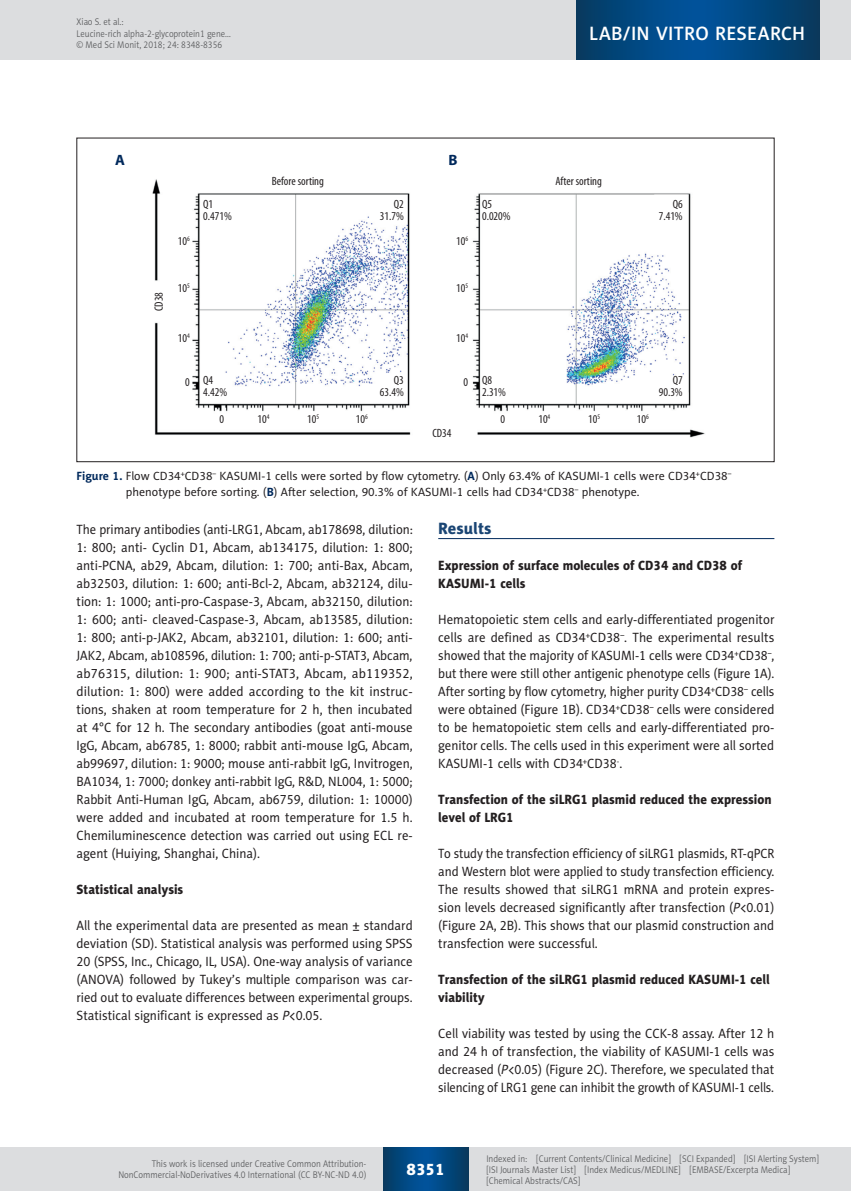
<style>
.page{position:relative;width:851px;height:1191px;background:#fff}
.page>*{position:absolute;margin:0;border:0;box-sizing:border-box;transform-origin:0 0}
.t1{font:19.5px "Naomi Sans EFN Medium";letter-spacing:.01em;color:#fff}
.MSM_Headline_1{font:16.5px "Naomi Sans EFN Heavy";color:#1a4574}
.t2{font:16.5px "Naomi Sans EFN Heavy";color:#fff}
.t3{font:700 15px "Myriad Pro";color:#00295c}
.MSM_Body{font:13.5px/18px "Naomi Sans EFN";color:#231f20;text-align:justify;scale:.95 1}
.MSM_Body-2{font:13.5px/18px "Naomi Sans EFN";color:#231f20;text-align:justify;scale:.94 1}
.MSM_Body-3{font:13.5px/18px "Naomi Sans EFN";color:#231f20;text-align:justify;scale:.93 1}
.MSM_Headline_2{font:13.5px/18px "Naomi Sans EFN Heavy";color:#231f20;scale:.95 1}
.MSM_Rycina_tytul{font:12px/15.8px "Naomi Sans EFN";color:#231f20}
.t4{font:condensed 12px/12px "Myriad Pro";color:#231f20}
.t5{font:9.75px/11.2px "Naomi Sans EFN Light";color:#57585a;scale:.9 1}
.s1{font-weight:700;color:#00295c}
.s2{font-style:italic}
</style>
<div class="page">
<hr style="left:438px;top:538px;width:336px;height:1px;background:#00295c">
<img style="left:152px;top:179px;width:553px;height:259px">
<div style="left:0;top:1148px;width:850px;height:43px;background:#dcdddf"></div>
<svg style="left:383px;top:1147px;width:85px;height:43px;background:#02477e"></svg>
<div style="left:0;top:0;width:850px;height:60px;background:#dcdddf"></div>
<svg style="left:576px;top:0;width:243px;height:60px;background:#02477e"></svg>
<p class="t5" style="left:77px;top:16px;width:173px">Xiao S. et al.:<br>Leucine-rich alpha-2-glycoprotein1 gene… © Med Sci Monit, 2018; 24: 8348-8356</p>
<h1 class="t1" style="left:589px;top:22px;width:217px">LAB/IN VITRO RESEARCH</h1>
<p class="t3" style="left:115px;top:151px;width:11px">A</p>
<p class="t3" style="left:448px;top:151px;width:11px">B</p>
<p class="t4" style="left:153px;top:311px;width:21px;rotate:-90deg">CD38</p>
<p class="t4" style="left:178px;top:235px;width:13px">10<sup>6</sup></p>
<p class="t4" style="left:178px;top:282px;width:13px">10<sup>5</sup></p>
<p class="t4" style="left:203px;top:199px;width:30px">Q1<br>0.471%</p>
<p class="t4" style="left:178px;top:333px;width:13px">10<sup>4</sup></p>
<p class="t4" style="left:185px;top:376px;width:6px">0</p>
<p class="t4" style="left:203px;top:374px;width:25px">Q4<br>4.42%</p>
<p class="t4" style="left:272px;top:175px;width:54px">Before sorting</p>
<p class="t4" style="left:380px;top:199px;width:25px;text-align:right">Q2<br>31.7%</p>
<p class="t4" style="left:380px;top:374px;width:25px;text-align:right">Q3<br>63.4%</p>
<p class="t4" style="left:456px;top:235px;width:13px">10<sup>6</sup></p>
<p class="t4" style="left:456px;top:282px;width:13px">10<sup>5</sup></p>
<p class="t4" style="left:456px;top:333px;width:13px">10<sup>4</sup></p>
<p class="t4" style="left:463px;top:376px;width:6px">0</p>
<p class="t4" style="left:482px;top:199px;width:30px">Q5<br>0.020%</p>
<p class="t4" style="left:482px;top:374px;width:25px">Q8<br>2.31%</p>
<p class="t4" style="left:555px;top:175px;width:48px">After sorting</p>
<p class="t4" style="left:219px;top:413px;width:6px">0</p>
<p class="t4" style="left:257px;top:413px;width:13px">10<sup>4</sup></p>
<p class="t4" style="left:307px;top:413px;width:13px">10<sup>5</sup></p>
<p class="t4" style="left:356px;top:413px;width:13px">10<sup>6</sup></p>
<p class="t4" style="left:500px;top:413px;width:6px">0</p>
<p class="t4" style="left:538px;top:413px;width:13px">10<sup>4</sup></p>
<p class="t4" style="left:588px;top:413px;width:13px">10<sup>5</sup></p>
<p class="t4" style="left:636px;top:413px;width:13px">10<sup>6</sup></p>
<p class="t4" style="left:432px;top:427px;width:21px">CD34</p>
<p class="t4" style="left:658px;top:199px;width:25px;text-align:right">Q6<br>7.41%</p>
<p class="t4" style="left:658px;top:374px;width:25px;text-align:right">Q7<br>90.3%</p>
<p class="MSM_Rycina_tytul" style="left:126px;top:468px;width:607px;text-indent:-49px"><span class="s1">Figure 1.</span> Flow CD34<sup>+</sup>CD38<sup>–</sup> KASUMI-1 cells were sorted by flow cytometry. (<span class="s1">A</span>) Only 63.4% of KASUMI-1 cells were CD34<sup>+</sup>CD38<sup>– </sup>phenotype before sorting. (<span class="s1">B</span>) After selection, 90.3% of KASUMI-1 cells had CD34<sup>+</sup>CD38<sup>–</sup> phenotype.</p>
<p class="MSM_Body-2" style="left:77px;top:520px;width:359px">The primary antibodies (anti-LRG1, Abcam, ab178698, dilution:<br>1: 800; anti- Cyclin D1, Abcam, ab134175, dilution: 1: 800; anti-PCNA, ab29, Abcam, dilution: 1: 700; anti-Bax, Abcam, ab32503, dilution: 1: 600; anti-Bcl-2, Abcam, ab32124, dilu&shy;tion: 1: 1000; anti-pro-Caspase-3, Abcam, ab32150, dilution:<br>1: 600; anti- cleaved-Caspase-3, Abcam, ab13585, dilution:<br>1: 800; anti-p-JAK2, Abcam, ab32101, dilution: 1: 600; anti-JAK2, Abcam, ab108596, dilution: 1: 700; anti-p-STAT3, Abcam, ab76315, dilution: 1: 900; anti-STAT3, Abcam, ab119352, dilution: 1: 800) were added according to the kit instruc&shy;tions, shaken at room temperature for 2 h, then incubated at 4°C for 12 h. The secondary antibodies (goat anti-mouse IgG, Abcam, ab6785, 1: 8000; rabbit anti-mouse IgG, Abcam, ab99697, dilution: 1: 9000; mouse anti-rabbit IgG, Invitrogen, BA1034, 1: 7000; donkey anti-rabbit IgG, R&amp;D, NL004, 1: 5000; Rabbit Anti-Human IgG, Abcam, ab6759, dilution: 1: 10000) were added and incubated at room temperature for 1.5 h.<br>Chemiluminescence detection was carried out using ECL re&shy;agent (Huiying, Shanghai, China).</p>
<p class="MSM_Headline_2" style="left:77px;top:880px;width:114px">Statistical analysis</p>
<p class="MSM_Body" style="left:77px;top:916px;width:355px">All the experimental data are presented as mean ± standard deviation (SD). Statistical analysis was performed using SPSS 20 (SPSS, Inc., Chicago, IL, USA). One-way analysis of variance (ANOVA) followed by Tukey’s multiple comparison was car&shy;ried out to evaluate differences between experimental groups.<br>Statistical significant is expressed as <span class="s2">P</span>&lt;0.05.</p>
<p class="MSM_Headline_1" style="left:438px;top:518px;width:55px">Results</p>
<p class="MSM_Headline_2" style="left:438px;top:556px;width:321px">Expression of surface molecules of CD34 and CD38 of<br>KASUMI-1 cells</p>
<p class="MSM_Body" style="left:438px;top:610px;width:355px">Hematopoietic stem cells and early-differentiated progenitor cells are defined as CD34<sup>+</sup>CD38<sup>–</sup>. The experimental results showed that the majority of KASUMI-1 cells were CD34<sup>+</sup>CD38<sup>–</sup>, but there were still other antigenic phenotype cells (Figure 1A).<br>After sorting by flow cytometry, higher purity CD34<sup>+</sup>CD38<sup>–</sup> cells were obtained (Figure 1B). CD34<sup>+</sup>CD38<sup>–</sup> cells were considered to be hematopoietic stem cells and early-differentiated pro&shy;genitor cells. The cells used in this experiment were all sorted KASUMI-1 cells with CD34<sup>+</sup>CD38<sup>-</sup>.</p>
<p class="MSM_Headline_2" style="left:438px;top:790px;width:352px">Transfection of the siLRG1 plasmid reduced the expression level of LRG1</p>
<p class="MSM_Body-3" style="left:438px;top:844px;width:363px">To study the transfection efficiency of siLRG1 plasmids, RT-qPCR and Western blot were applied to study transfection efficiency.<br>The results showed that siLRG1 mRNA and protein expres&shy;sion levels decreased significantly after transfection (<span class="s2">P</span>&lt;0.01) (Figure 2A, 2B). This shows that our plasmid construction and transfection were successful.</p>
<p class="MSM_Headline_2" style="left:438px;top:970px;width:350px">Transfection of the siLRG1 plasmid reduced KASUMI-1 cell viability</p>
<p class="MSM_Body" style="left:438px;top:1024px;width:355px">Cell viability was tested by using the CCK-8 assay. After 12 h and 24 h of transfection, the viability of KASUMI-1 cells was decreased (<span class="s2">P</span>&lt;0.05) (Figure 2C). Therefore, we speculated that silencing of LRG1 gene can inhibit the growth of KASUMI-1 cells.</p>
<p class="t5" style="left:118px;top:1158px;width:277px;text-align:right">This work is licensed under Creative Common Attribution-<br>NonCommercial-NoDerivatives 4.0 International (CC BY-NC-ND 4.0)</p>
<p class="t2" style="left:406px;top:1159px;width:40px">8351</p>
<p class="t5" style="left:486px;top:1152px;width:371px">Indexed in: [Current Contents/Clinical Medicine] [SCI Expanded] [ISI Alerting System] [ISI Journals Master List] [Index Medicus/MEDLINE] [EMBASE/Excerpta Medica] [Chemical Abstracts/CAS]</p>
</div>
